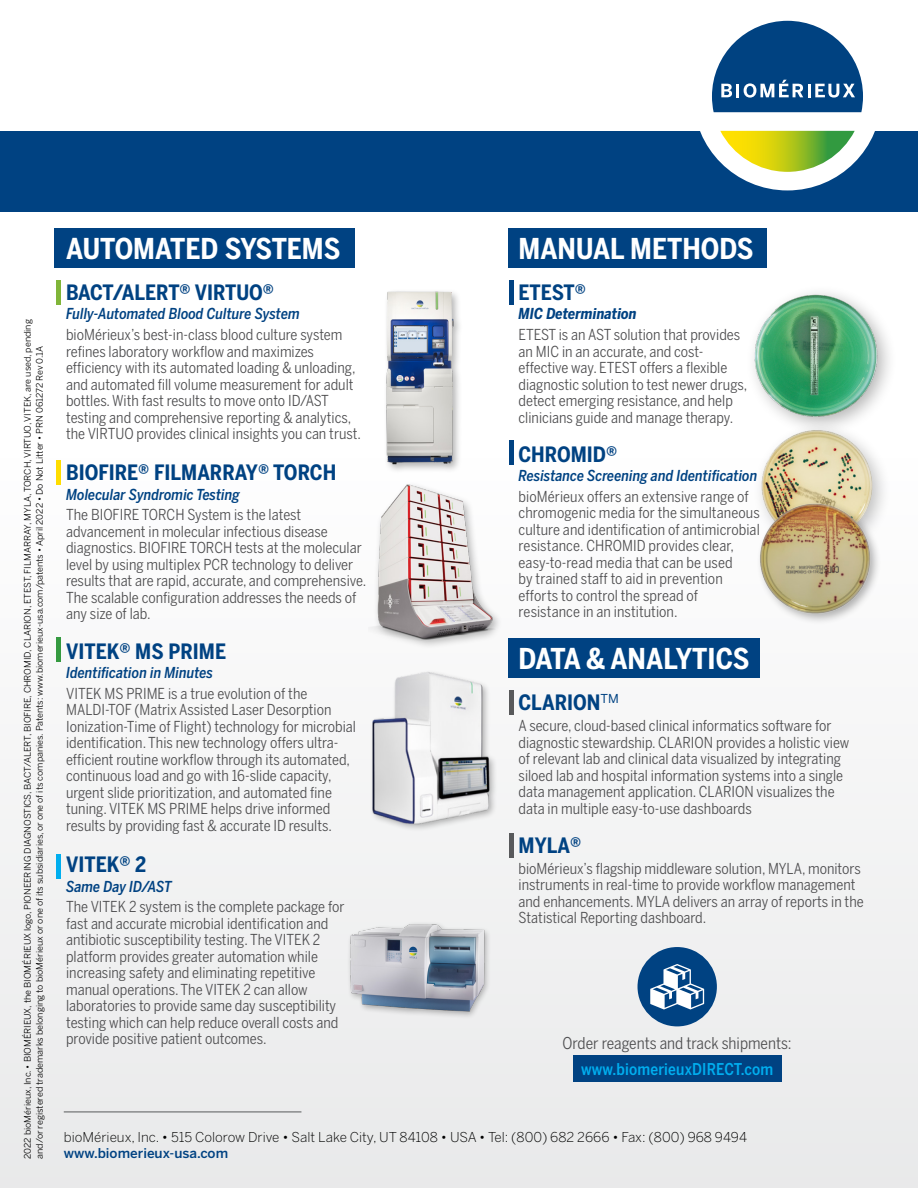
<style>
.page{position:relative;width:918px;height:1188px;background:#fff}
.page>*{position:absolute;margin:0;border:0;box-sizing:border-box;transform-origin:0 0}
.t1{font:700 28.5px "Benton Sans Condensed";color:#fff}
.t2{font:700 21px "Benton Sans Condensed";color:#004282}
.t3{font:16.2px "Benton Sans Condensed";color:#4d4d4f}
.t4{font:500 16.2px "Benton Sans Condensed";letter-spacing:.01em;color:#00aeef}
.t5{font:15px/16.5px "Benton Sans Condensed";color:#4d4d4f}
.t6{font:italic 500 15px "Benton Sans Condensed";color:#004282}
.t7{font:italic 700 15px "Benton Sans Condensed";color:#004282}
.t8{font:300 13.5px "Benton Sans";color:#000}
.t9{font:500 13.5px "Benton Sans";color:#004282}
.t10{font:9px/12px "Benton Sans";color:#000}
.s1{font-family:"Benton Sans"}
</style>
<div class="page">
<div style="left:0;top:449px;width:918px;height:739px;background:#f3f3f3"></div>
<hr style="left:64px;top:1112px;width:237px;height:1px;background:#58595b">
<div style="left:0;top:131px;width:918px;height:81px;background:#004282"></div>
<div style="left:693px;top:2px;width:189px;height:188px;background:#fff;border-radius:50%"></div>
<svg style="left:720px;top:131px;width:135px;height:41px"></svg>
<svg style="left:712px;top:21px;width:151px;height:91px"></svg>
<div style="left:508px;top:228px;width:258px;height:40px;background:#004282"></div>
<div style="left:508px;top:638px;width:252px;height:40px;background:#004282"></div>
<div style="left:745px;top:284px;width:153px;height:153px;background:#000;opacity:.3"></div>
<img style="left:752px;top:290px;width:127px;height:130px">
<div style="left:752px;top:420px;width:140px;height:141px;background:#000;opacity:.25"></div>
<img style="left:760px;top:428px;width:115px;height:71px">
<div style="left:509px;top:280px;width:5px;height:25px;background:#004282"></div>
<div style="left:509px;top:441px;width:5px;height:24px;background:#004282"></div>
<div style="left:509px;top:690px;width:5px;height:25px;background:#58595b"></div>
<div style="left:509px;top:833px;width:5px;height:24px;background:#58595b"></div>
<div style="left:756px;top:499px;width:126px;height:126px;background:#000;opacity:.31"></div>
<img style="left:760px;top:503px;width:111px;height:111px">
<div style="left:54px;top:228px;width:301px;height:40px;background:#004282"></div>
<hr style="left:56px;top:280px;width:4px;height:25px;background:#80b539">
<hr style="left:56px;top:460px;width:4px;height:25px;background:#fd0">
<hr style="left:56px;top:855px;width:4px;height:24px;background:#00aeef">
<hr style="left:56px;top:638px;width:4px;height:24px;background:#359a40">
<img style="left:372px;top:672px;width:123px;height:157px">
<div style="left:346px;top:921px;width:146px;height:98px;background:#000;opacity:.3"></div>
<img style="left:346px;top:921px;width:143px;height:93px">
<div style="left:383px;top:288px;width:80px;height:186px;background:#f1f1f1"></div>
<img style="left:379px;top:288px;width:83px;height:180px">
<div style="left:367px;top:481px;width:136px;height:169px;background:#fafafb"></div>
<img style="left:369px;top:470px;width:127px;height:176px">
<div style="left:573px;top:1056px;width:209px;height:26px;background:#004282"></div>
<div style="left:638px;top:947px;width:79px;height:79px;background:#004282;border-radius:50%"></div>
<svg style="left:650px;top:964px;width:54px;height:45px"></svg>
<p class="t10" style="left:22px;top:1159px;width:841px;rotate:-90deg">2022 bioMérieux, Inc. • BIOMÉRIEUX, the BIOMÉRIEUX logo, PIONEERING DIAGNOSTICS, BACT/ALERT, BIOFIRE, CHROMID, CLARION, ETEST, FILMARRAY, MYLA, TORCH, VIRTUO, VITEK, are used, pending and/or registered trademarks belonging to bioMérieux or one of its subsidiaries, or one of its companies. Patents: www.biomerieux-usa.com/patents • April 2022 • Do Not Litter • PRN 061272 Rev 0.1A</p>
<h1 class="t1" style="left:66px;top:231px;width:276px">AUTOMATED SYSTEMS</h1>
<h2 class="t2" style="left:66px;top:279px;width:209px">BACT/ALERT<span class="s1">®</span> VIRTUO<span class="s1">®</span></h2>
<p class="t6" style="left:66px;top:305px;width:235px">Fully-Automated Blood Culture System</p>
<p class="t5" style="left:66px;top:326px;width:297px">bioMérieux’s best-in-class blood culture system refines laboratory workflow and maximizes efficiency with its automated loading &amp; unloading, and automated fill volume measurement for adult bottles. With fast results to move onto ID/AST testing and comprehensive reporting &amp; analytics, the VIRTUO provides clinical insights you can trust.</p>
<h2 class="t2" style="left:66px;top:460px;width:272px">BIOFIRE<span class="s1">®</span> FILMARRAY<span class="s1">®</span> TORCH</h2>
<p class="t6" style="left:66px;top:485px;width:175px">Molecular Syndromic Testing</p>
<p class="t5" style="left:66px;top:507px;width:302px">The BIOFIRE TORCH System is the latest advancement in molecular infectious disease diagnostics. BIOFIRE TORCH tests at the molecular level by using multiplex PCR technology to deliver results that are rapid, accurate, and comprehensive.<br>The scalable configuration addresses the needs of any size of lab.</p>
<h2 class="t2" style="left:66px;top:638px;width:161px">VITEK<span class="s1">®</span> MS PRIME</h2>
<p class="t6" style="left:66px;top:663px;width:149px">Identification in Minutes</p>
<p class="t5" style="left:66px;top:685px;width:291px">VITEK MS PRIME is a true evolution of the MALDI-TOF (Matrix Assisted Laser Desorption Ionization-Time of Flight) technology for microbial identification. This new technology offers ultra&shy;efficient routine workflow through its automated, continuous load and go with 16-slide capacity, urgent slide prioritization, and automated fine tuning. VITEK MS PRIME helps drive informed results by providing fast &amp; accurate ID results.</p>
<h2 class="t2" style="left:66px;top:851px;width:82px">VITEK<span class="s1">®</span> 2</h2>
<p class="t6" style="left:66px;top:877px;width:107px">Same Day ID/AST</p>
<p class="t5" style="left:66px;top:899px;width:280px">The VITEK 2 system is the complete package for fast and accurate microbial identification and antibiotic susceptibility testing. The VITEK 2 platform provides greater automation while increasing safety and eliminating repetitive manual operations. The VITEK 2 can allow laboratories to provide same day susceptibility testing which can help reduce overall costs and provide positive patient outcomes.</p>
<h1 class="t1" style="left:519px;top:231px;width:237px">MANUAL METHODS</h1>
<h2 class="t2" style="left:519px;top:279px;width:69px">ETEST<span class="s1">®</span></h2>
<p class="t7" style="left:519px;top:304px;width:120px">MIC Determination</p>
<p class="t5" style="left:519px;top:326px;width:230px">ETEST is an AST solution that provides an MIC in an accurate, and cost&shy;effective way. ETEST offers a flexible diagnostic solution to test newer drugs, detect emerging resistance, and help clinicians guide and manage therapy.</p>
<h2 class="t2" style="left:519px;top:441px;width:100px">CHROMID<span class="s1">®</span></h2>
<p class="t6" style="left:519px;top:466px;width:240px">Resistance Screening and Identification</p>
<p class="t5" style="left:519px;top:488px;width:243px">bioMérieux offers an extensive range of chromogenic media for the simultaneous culture and identification of antimicrobial resistance. CHROMID provides clear, easy-to-read media that can be used<br>by trained staff to aid in prevention efforts to control the spread of resistance in an institution.</p>
<h1 class="t1" style="left:519px;top:640px;width:232px">DATA &amp; ANALYTICS</h1>
<h2 class="t2" style="left:519px;top:689px;width:102px">CLARION<sup>TM</sup></h2>
<p class="t5" style="left:519px;top:717px;width:332px">A secure, cloud-based clinical informatics software for diagnostic stewardship. CLARION provides a holistic view of relevant lab and clinical data visualized by integrating siloed lab and hospital information systems into a single data management application. CLARION visualizes the data in multiple easy-to-use dashboards</p>
<h2 class="t2" style="left:519px;top:832px;width:64px">MYLA<span class="s1">®</span></h2>
<p class="t5" style="left:519px;top:860px;width:347px">bioMérieux’s flagship middleware solution, MYLA, monitors instruments in real-time to provide workflow management and enhancements. MYLA delivers an array of reports in the Statistical Reporting dashboard.</p>
<p class="t3" style="left:563px;top:1033px;width:231px">Order reagents and track shipments:</p>
<p class="t4" style="left:581px;top:1059px;width:194px">www.biomerieuxDIRECT.com</p>
<p class="t8" style="left:64px;top:1129px;width:685px">bioMérieux, Inc. • 515 Colorow Drive • Salt Lake City, UT 84108 • USA • Tel: (800) 682 2666 • Fax: (800) 968 9494</p>
<p class="t9" style="left:64px;top:1145px;width:166px">www.biomerieux-usa.com</p>
</div>
